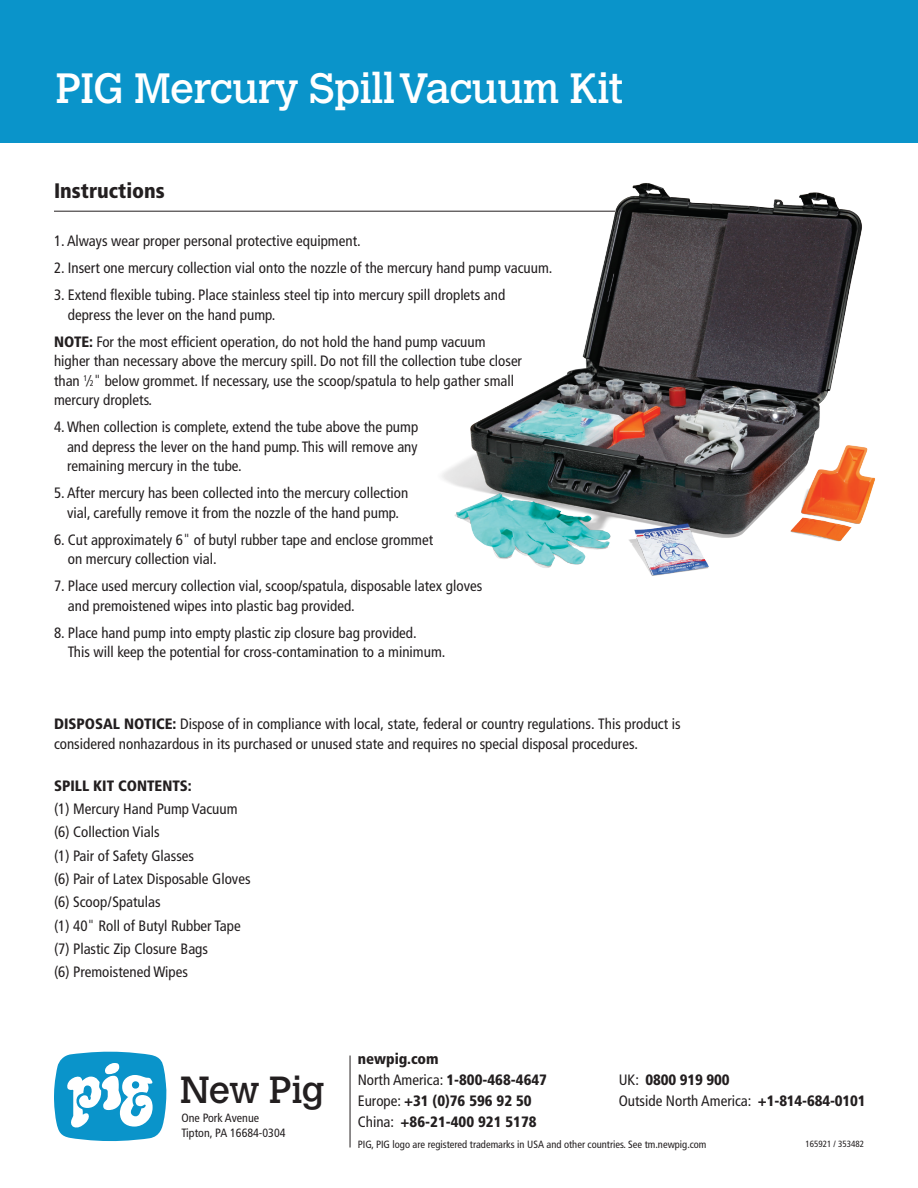
<style>
.page{position:relative;width:918px;height:1188px;background:#fff}
.page>*{position:absolute;margin:0;border:0;box-sizing:border-box;transform-origin:0 0}
.item_name{font:42px "Calvert MT Std";letter-spacing:-.02em;color:#fff}
.t1{font:37.5px "Calvert MT Std";letter-spacing:-.03em;color:#231f20}
.t2{font:900 condensed 21px "Frutiger";color:#231f20}
.t3{font:condensed 15px/19.5px "Frutiger";color:#231f20}
.t4{font:900 condensed 15px "Frutiger";color:#231f20}
.t5{font:condensed 12px "Frutiger";color:#231f20}
.t6{font:condensed 10.5px "Frutiger";color:#231f20}
.t7{font:condensed 9px "Frutiger";color:#231f20}
.s1{font-weight:900}
.s2{font-size:8.25px}
.s3{font-weight:300}
.s4{font-weight:400}
</style>
<div class="page">
<div style="left:0;top:0;width:918px;height:142px;background:#0a94ca"></div>
<hr style="left:54px;top:211px;width:561px;height:1px;background:#231f20">
<img style="left:431px;top:183px;width:444px;height:393px">
<hr style="left:350px;top:1056px;width:1px;height:91px;background:#231f20">
<svg style="left:54px;top:1052px;width:112px;height:89px"></svg>
<div style="left:132px;top:1081px;width:7px;height:8px;background:#0a94ca;border-radius:50%"></div>
<p class="item_name" style="left:55px;top:63px;width:569px">PIG Mercury Spill Vacuum Kit</p>
<p class="t2" style="left:54px;top:179px;width:112px">Instructions</p>
<p class="t3" style="left:54px;top:231px;width:308px">1. Always wear proper personal protective equipment.</p>
<p class="t3" style="left:54px;top:258px;width:500px">2. Insert one mercury collection vial onto the nozzle of the mercury hand pump vacuum.</p>
<p class="t3" style="left:68px;top:285px;width:439px;text-indent:-14px">3. Extend flexible tubing. Place stainless steel tip into mercury spill droplets and depress the lever on the hand pump.</p>
<p class="t3" style="left:54px;top:332px;width:470px"><span class="s1">NOTE:</span> For the most efficient operation, do not hold the hand pump vacuum higher than necessary above the mercury spill. Do not fill the collection tube closer than <sup>1</sup>⁄<span class="s2">2</span><span class="s3">"</span> below grommet. If necessary, use the scoop/spatula to help gather small mercury droplets.</p>
<p class="t3" style="left:67px;top:417px;width:353px;text-align:justify;text-indent:-13px">4. When collection is complete, extend the tube above the pump and depress the lever on the hand pump. This will remove any remaining mercury in the tube.</p>
<p class="t3" style="left:54px;top:483px;width:356px;text-align:center">5. After mercury has been collected into the mercury collection vial, carefully remove it from the nozzle of the hand pump.</p>
<p class="t3" style="left:68px;top:530px;width:367px;text-indent:-14px">6. Cut approximately 6<span class="s3">"</span> of butyl rubber tape and enclose grommet on mercury collection vial.</p>
<p class="t3" style="left:68px;top:576px;width:416px;text-indent:-14px">7. Place used mercury collection vial, scoop/spatula, disposable latex gloves and premoistened wipes into plastic bag provided.</p>
<p class="t3" style="left:68px;top:623px;width:379px;text-indent:-14px">8. Place hand pump into empty plastic zip closure bag provided.<br>This will keep the potential for cross-contamination to a minimum.</p>
<p class="t3" style="left:54px;top:714px;width:628px"><span class="s1">DISPOSAL NOTICE:</span> Dispose of in compliance with local, state, federal or country regulations. This product is considered nonhazardous in its purchased or unused state and requires no special disposal procedures.</p>
<p class="t4" style="left:54px;top:777px;width:139px">SPILL KIT CONTENTS:</p>
<p class="t3" style="left:54px;top:799px;width:185px">(1) Mercury Hand Pump Vacuum</p>
<p class="t3" style="left:54px;top:823px;width:107px">(6) Collection Vials</p>
<p class="t3" style="left:54px;top:846px;width:142px">(1) Pair of Safety Glasses</p>
<p class="t3" style="left:54px;top:869px;width:198px">(6) Pair of Latex Disposable Gloves</p>
<p class="t3" style="left:54px;top:892px;width:108px">(6) Scoop/Spatulas</p>
<p class="t3" style="left:54px;top:916px;width:188px">(1) 40<span class="s3">"</span> Roll of Butyl Rubber Tape</p>
<p class="t3" style="left:54px;top:939px;width:156px">(7) Plastic Zip Closure Bags</p>
<p class="t3" style="left:54px;top:962px;width:136px">(6) Premoistened Wipes</p>
<p class="t1" style="left:180px;top:1068px;width:147px">New Pig</p>
<p class="t5" style="left:181px;top:1111px;width:79px">One Pork Avenue</p>
<p class="t5" style="left:181px;top:1126px;width:106px">Tipton, PA 16684-0304</p>
<p class="t4" style="left:358px;top:1050px;width:83px">newpig.com</p>
<p class="t4" style="left:358px;top:1071px;width:191px"><span class="s4">North America:</span> 1-800-468-4647</p>
<p class="t4" style="left:619px;top:1071px;width:112px"><span class="s4">UK:</span> 0800 919 900</p>
<p class="t4" style="left:358px;top:1092px;width:176px"><span class="s4">Europe:</span> +31 (0)76 596 92 50</p>
<p class="t3" style="left:619px;top:1091px;width:248px">Outside North America: <span class="s1">+1-814-684-0101</span></p>
<p class="t4" style="left:358px;top:1113px;width:180px"><span class="s4">China:</span> +86-21-400 921 5178</p>
<p class="t6" style="left:358px;top:1138px;width:350px">PIG, PIG logo are registered trademarks in USA and other countries. See tm.newpig.com</p>
<p class="t7" style="left:806px;top:1138px;width:60px">165921 / 353482</p>
</div>
